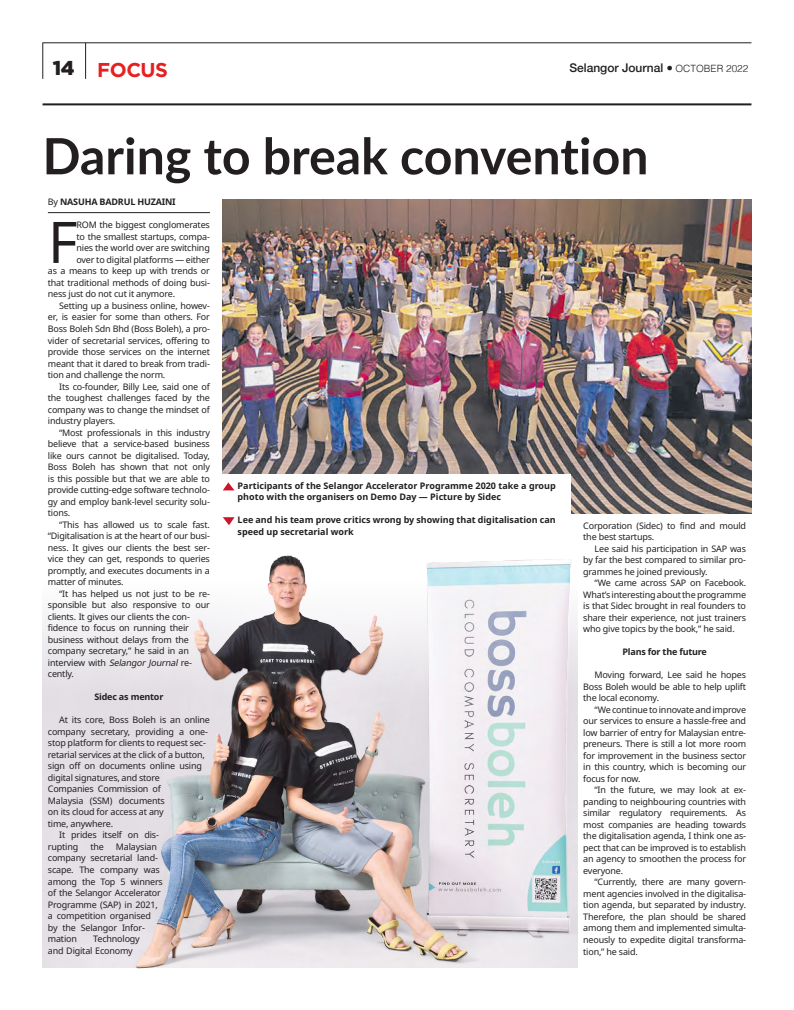
<style>
.page{position:relative;width:794px;height:1010px;background:#fff}
.page>*{position:absolute;margin:0;border:0;box-sizing:border-box;transform-origin:0 0}
.BODYTEXT{font:57.3px "Noto Sans";color:#231f20}
._1st_LEAD{font:700 50px "Lato";color:#231f20}
.t1{font:700 20px "Gotham";letter-spacing:-.025em;color:#e52021}
.t2{font:900 20px "Gotham";color:#231f20}
.t3{font:500 12px "Helvetica Neue";color:#231f20}
.BODYTEXT-2{font:9px/11.5px "Noto Sans";letter-spacing:-.02em;color:#231f20;text-align:justify}
.BODYTEXT-3{font:700 9px/11.5px "Noto Sans";color:#231f20}
.BODYTEXT-4{font:700 9px "Noto Sans";letter-spacing:-.02em;color:#231f20}
.Ruler{font:700 9px "Noto Sans";letter-spacing:-.02em;color:#231f20}
.s1{font-family:"Helvetica";font-weight:300;font-size:10px}
.s2{font-weight:400}
.s3{font-style:italic}
</style>
<div class="page">
<hr style="left:43px;top:103px;width:708px;height:2px;background:#231f20">
<hr style="left:43px;top:43px;width:708px;height:1px;background:#231f20">
<hr style="left:43px;top:43px;width:1px;height:36px;background:#231f20">
<hr style="left:85px;top:43px;width:1px;height:36px;background:#231f20">
<hr style="left:48px;top:212px;width:162px;height:1px;background:#231f20">
<img style="left:223px;top:199px;width:528px;height:314px">
<img style="left:102px;top:555px;width:476px;height:414px">
<div style="left:219px;top:474px;width:352px;height:56px;background:#fff"></div>
<svg style="left:223px;top:482px;width:11px;height:8px"></svg>
<svg style="left:223px;top:517px;width:11px;height:8px"></svg>
<p class="t2" style="left:53px;top:56px;width:23px">14</p>
<p class="t1" style="left:97px;top:56px;width:72px">FOCUS</p>
<p class="t3" style="left:569px;top:58px;width:180px">Selangor Journal ● <span class="s1">OCTOBER 2022</span></p>
<p class="_1st_LEAD" style="left:43px;top:119px;width:607px">Daring to break convention</p>
<p class="Ruler" style="left:48px;top:196px;width:129px"><span class="s2">By</span> NASUHA BADRUL HUZAINI</p>
<p class="BODYTEXT" style="left:48px;top:202px;width:31px">F</p>
<p class="BODYTEXT-2" style="left:76px;top:219px;width:135px">ROM the biggest conglomerates</p>
<p class="BODYTEXT-2" style="left:76px;top:231px;width:135px">to the smallest startups, compa-</p>
<p class="BODYTEXT-2" style="left:76px;top:242px;width:135px">nies the world over are switching</p>
<p class="BODYTEXT-2" style="left:76px;top:254px;width:135px">over to digital platforms — either</p>
<p class="BODYTEXT-2" style="left:48px;top:265px;width:163px">as a means to keep up with trends or</p>
<p class="BODYTEXT-2" style="left:48px;top:277px;width:163px">that traditional methods of doing busi-</p>
<p class="BODYTEXT-2" style="left:48px;top:288px;width:129px">ness just do not cut it anymore.</p>
<p class="BODYTEXT-2" style="left:48px;top:300px;width:164px;text-indent:11px">Setting up a business online, howev&shy;er, is easier for some than others. For Boss Boleh Sdn Bhd (Boss Boleh), a pro&shy;vider of secretarial services, offering to provide those services on the internet meant that it dared to break from tradi&shy;tion and challenge the norm.</p>
<p class="BODYTEXT-2" style="left:48px;top:380px;width:164px;text-indent:11px">Its co-founder, Billy Lee, said one of the toughest challenges faced by the company was to change the mindset of industry players.</p>
<p class="BODYTEXT-2" style="left:48px;top:426px;width:164px;text-indent:11px">“Most professionals in this industry believe that a service-based business like ours cannot be digitalised. Today, Boss Boleh has shown that not only is this possible but that we are able to provide cutting-edge software technolo&shy;gy and employ bank-level security solu&shy;tions.</p>
<p class="BODYTEXT-2" style="left:48px;top:518px;width:164px;text-indent:11px">“This has allowed us to scale fast. “Digitalisation is at the heart of our busi&shy;ness. It gives our clients the best ser&shy;vice they can get, responds to queries promptly, and executes documents in a matter of minutes.</p>
<p class="BODYTEXT-2" style="left:48px;top:587px;width:163px;text-align:left;text-indent:11px">“It has helped us not just to be re&shy;sponsible but also responsive to our clients. It gives our clients the con&shy;fidence to focus on running their business without delays from the company secretary,” he said in an interview with <span class="s3">Selangor Journal</span> re&shy;cently.</p>
<p class="BODYTEXT-4" style="left:94px;top:690px;width:71px">Sidec as mentor</p>
<p class="BODYTEXT-2" style="left:48px;top:714px;width:164px;text-align:left;text-indent:11px">At its core, Boss Boleh is an online company secretary, providing a one&shy;stop platform for clients to request sec&shy;retarial services at the click of a button, sign off on documents online using digital signatures, and store<br>Companies Commission of<br>Malaysia (SSM) documents<br>on its cloud for access at any<br>time, anywhere.</p>
<p class="BODYTEXT-2" style="left:48px;top:829px;width:112px;text-indent:11px">It prides itself on dis&shy;rupting</p>
<p class="BODYTEXT-2" style="left:48px;top:840px;width:117px;text-align:left;text-indent:68px">Malaysian company secretarial land&shy;scape. The company was among the Top 5 winners of the Selangor Accelerator<br>Programme (SAP) in 2021, a competition organised by the Selangor Infor&shy;mation</p>
<p class="BODYTEXT-2" style="left:90px;top:840px;width:15px">the</p>
<p class="BODYTEXT-2" style="left:48px;top:932px;width:93px;text-indent:45px">Technology and Digital Economy</p>
<p class="BODYTEXT-3" style="left:238px;top:480px;width:320px">Participants of the Selangor Accelerator Programme 2020 take a group photo with the organisers on Demo Day — Picture by Sidec</p>
<p class="BODYTEXT-3" style="left:238px;top:514px;width:320px">Lee and his team prove critics wrong by showing that digitalisation can speed up secretarial work</p>
<p class="BODYTEXT-2" style="left:583px;top:519px;width:164px">Corporation (Sidec) to find and mould the best startups.</p>
<p class="BODYTEXT-2" style="left:583px;top:542px;width:164px;text-indent:11px">Lee said his participation in SAP was by far the best compared to similar pro&shy;grammes he joined previously.</p>
<p class="BODYTEXT-2" style="left:583px;top:577px;width:164px;text-indent:11px">“We came across SAP on Facebook.<br>What’s interesting about the programme is that Sidec brought in real founders to share their experience, not just trainers who give topics by the book,” he said.</p>
<p class="BODYTEXT-4" style="left:622px;top:645px;width:86px">Plans for the future</p>
<p class="BODYTEXT-2" style="left:583px;top:669px;width:164px;text-indent:11px">Moving forward, Lee said he hopes Boss Boleh would be able to help uplift the local economy.</p>
<p class="BODYTEXT-2" style="left:583px;top:703px;width:164px;text-indent:11px">“We continue to innovate and improve our services to ensure a hassle-free and low barrier of entry for Malaysian entre&shy;preneurs. There is still a lot more room for improvement in the business sector in this country, which is becoming our focus for now.</p>
<p class="BODYTEXT-2" style="left:583px;top:784px;width:164px;text-indent:11px">“In the future, we may look at ex&shy;panding to neighbouring countries with similar regulatory requirements. As most companies are heading towards the digitalisation agenda, I think one as&shy;pect that can be improved is to establish an agency to smoothen the process for everyone.</p>
<p class="BODYTEXT-2" style="left:583px;top:876px;width:164px;text-indent:11px">“Currently, there are many govern&shy;ment agencies involved in the digitalisa&shy;tion agenda, but separated by industry.<br>Therefore, the plan should be shared among them and implemented simulta&shy;neously to expedite digital transforma&shy;tion,” he said.</p>
</div>
